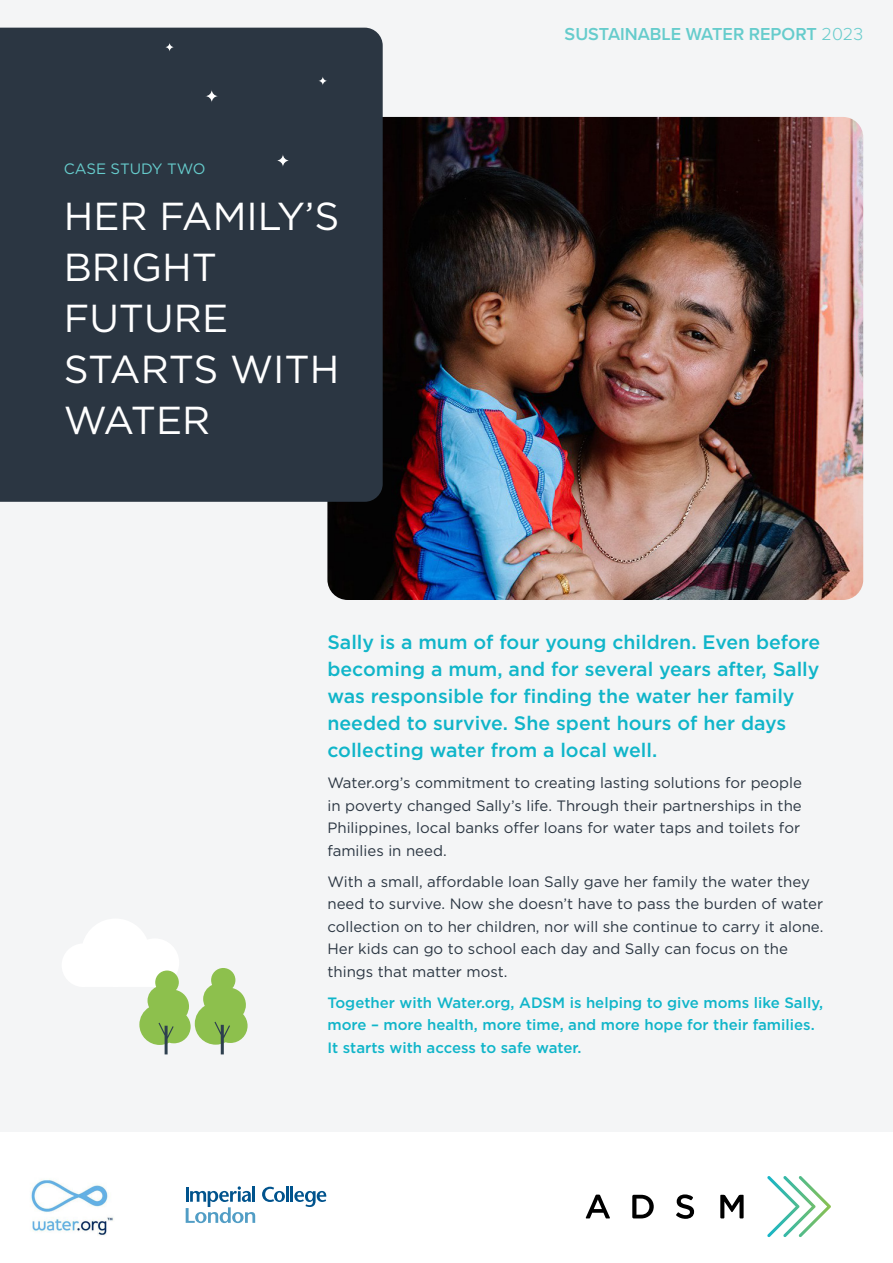
<style>
.page{position:relative;width:893px;height:1263px;background:#fff}
.page>*{position:absolute;margin:0;border:0;box-sizing:border-box;transform-origin:0 0}
.t1{font:39px/51px "Gotham";color:#fff}
.t2{font:500 19.5px/27px "Gotham";color:#10b5c9}
.t3{font:600 18px "Proxima Nova";color:#6cc}
.t4{font:15px/22.5px "Gotham";color:#2b3642}
.t5{font:500 15px/22.5px "Gotham";color:#10b5c9}
.t6{font:15px "Gotham";color:#6cc}
.s1{font-weight:300}
</style>
<div class="page">
<div style="left:0;top:0;width:893px;height:1131px;background:#f4f5f6"></div>
<img style="left:30px;top:1179px;width:84px;height:56px">
<svg style="left:585px;top:1194px;width:25px;height:24px"></svg>
<svg style="left:720px;top:1195px;width:24px;height:23px"></svg>
<svg style="left:632px;top:1195px;width:22px;height:23px"></svg>
<svg style="left:676px;top:1194px;width:18px;height:25px"></svg>
<svg style="left:767px;top:1176px;width:64px;height:61px"></svg>
<img style="left:327px;top:117px;width:536px;height:483px">
<div style="left:0;top:28px;width:383px;height:474px;background:#2b3642"></div>
<svg style="left:205px;top:90px;width:13px;height:13px"></svg>
<svg style="left:276px;top:154px;width:13px;height:13px"></svg>
<svg style="left:165px;top:43px;width:9px;height:9px"></svg>
<svg style="left:318px;top:76px;width:9px;height:10px"></svg>
<svg style="left:62px;top:919px;width:186px;height:135px"></svg>
<svg style="left:262px;top:1187px;width:23px;height:15px"></svg>
<hr style="left:286px;top:1186px;width:3px;height:16px;background:#00538d">
<hr style="left:290px;top:1186px;width:3px;height:16px;background:#00538d">
<svg style="left:294px;top:1191px;width:32px;height:16px"></svg>
<svg style="left:186px;top:1186px;width:69px;height:37px"></svg>
<p class="t6" style="left:64px;top:159px;width:143px">CASE STUDY TWO</p>
<p class="t1" style="left:64px;top:190px;width:277px">HER FAMILY’S<br>BRIGHT<br>FUTURE<br>STARTS WITH<br>WATER</p>
<p class="t3" style="left:565px;top:20px;width:300px">SUSTAINABLE WATER REPORT <span class="s1">2023</span></p>
<p class="t2" style="left:327px;top:628px;width:494px">Sally is a mum of four young children. Even before becoming a mum, and for several years after, Sally was responsible for finding the water her family needed to survive. She spent hours of her days collecting water from a local well.</p>
<p class="t4" style="left:327px;top:771px;width:476px">Water.org’s commitment to creating lasting solutions for people in poverty changed Sally’s life. Through their partnerships in the Philippines, local banks offer loans for water taps and toilets for families in need.</p>
<p class="t4" style="left:327px;top:870px;width:497px">With a small, affordable loan Sally gave her family the water they need to survive. Now she doesn’t have to pass the burden of water collection on to her children, nor will she continue to carry it alone.<br>Her kids can go to school each day and Sally can focus on the things that matter most.</p>
<p class="t5" style="left:327px;top:991px;width:497px">Together with Water.org, ADSM is helping to give moms like Sally, more – more health, more time, and more hope for their families.<br>It starts with access to safe water.</p>
</div>
